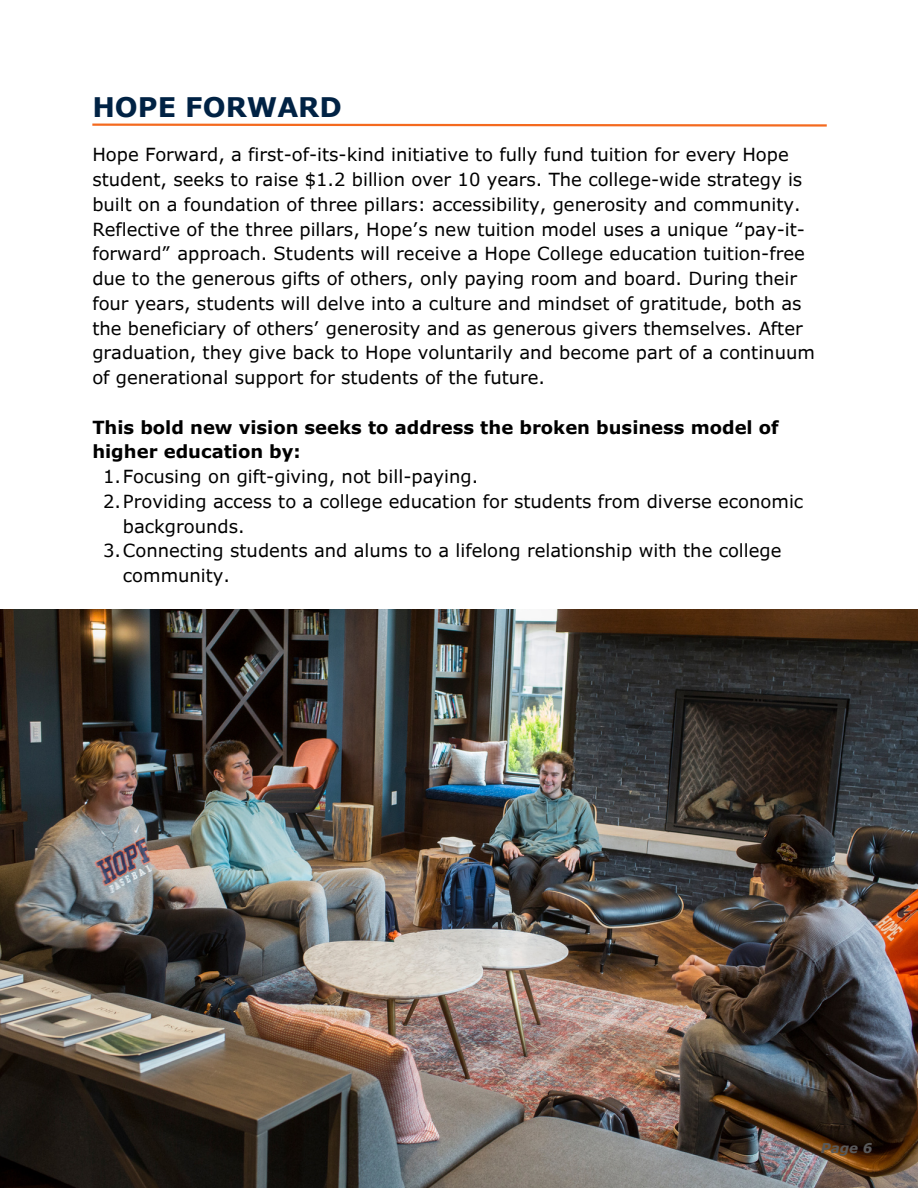
<style>
.page{position:relative;width:918px;height:1188px;background:#fff}
.page>*{position:absolute;margin:0;border:0;box-sizing:border-box;transform-origin:0 0}
.t1{font:700 27px "Verdana";color:#024}
.t2{font:18px/24.8px "Verdana Pro";color:#000}
.t3{font:700 18px/24.8px "Verdana Pro";color:#000}
.t4{font:italic 700 13.5px "Verdana";color:#59595a}
</style>
<div class="page">
<svg style="left:92px;top:123px;width:735px;height:4px"></svg>
<img style="left:0;top:609px;width:918px;height:579px">
<h1 class="t1" style="left:92px;top:90px;width:251px">HOPE FORWARD</h1>
<h2 class="t2" style="left:92px;top:142px;width:724px">Hope Forward, a first-of-its-kind initiative to fully fund tuition for every Hope student, seeks to raise $1.2 billion over 10 years. The college-wide strategy is built on a foundation of three pillars: accessibility, generosity and community.<br>Reflective of the three pillars, Hope’s new tuition model uses a unique “pay-it&shy;forward” approach. Students will receive a Hope College education tuition-free due to the generous gifts of others, only paying room and board. During their four years, students will delve into a culture and mindset of gratitude, both as the beneficiary of others’ generosity and as generous givers themselves. After graduation, they give back to Hope voluntarily and become part of a continuum of generational support for students of the future.</h2>
<h3 class="t3" style="left:92px;top:414px;width:688px">This bold new vision seeks to address the broken business model of higher education by:</h3>
<h3 class="t2" style="left:103px;top:464px;width:377px">1.Focusing on gift-giving, not bill-paying.</h3>
<h3 class="t2" style="left:123px;top:488px;width:682px;text-indent:-20px">2.Providing access to a college education for students from diverse economic backgrounds.</h3>
<p class="t2" style="left:123px;top:538px;width:660px;text-indent:-20px">3.Connecting students and alums to a lifelong relationship with the college community.</p>
<p class="t4" style="left:821px;top:1140px;width:53px">Page 6</p>
</div>
